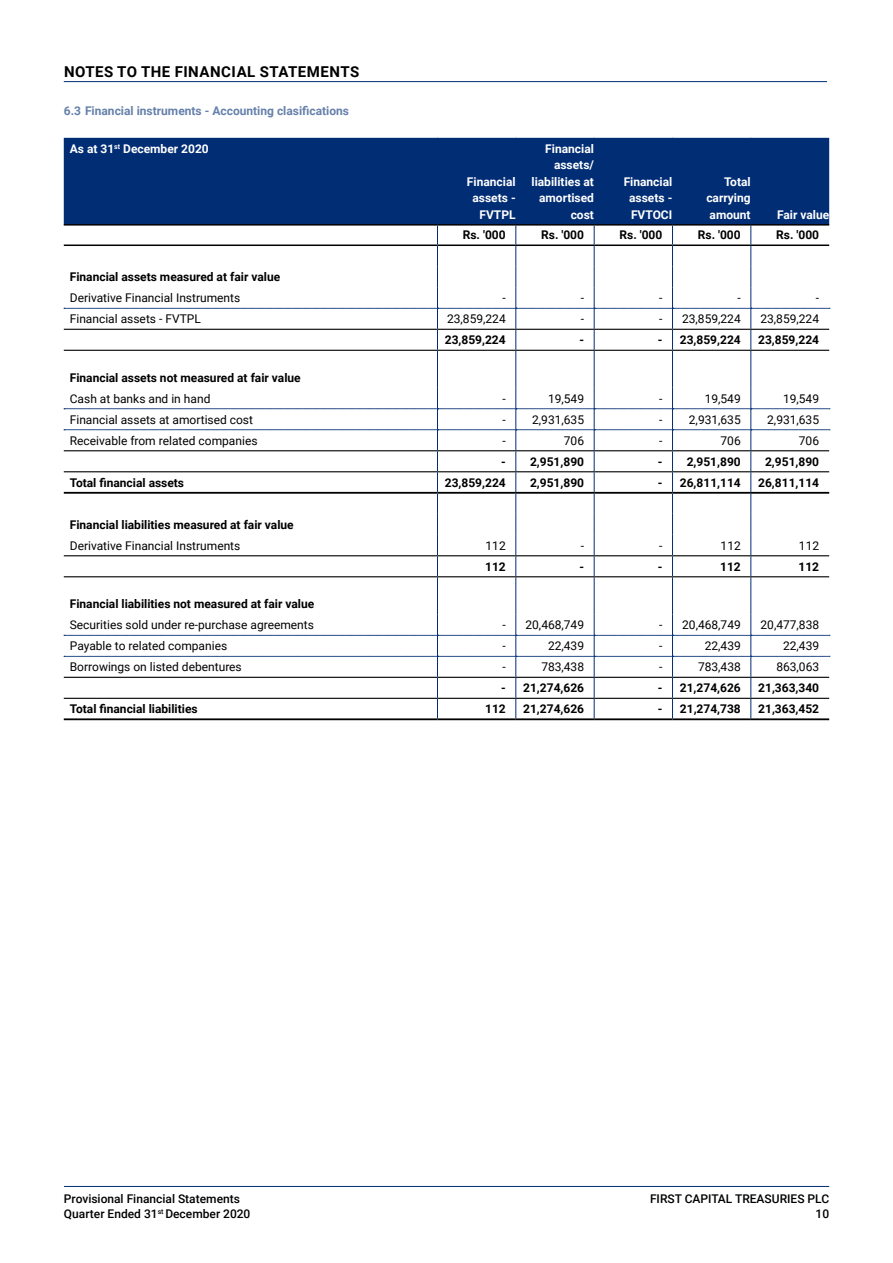
<style>
.page{position:relative;width:893px;height:1263px;background:#fff}
.page>*{position:absolute;margin:0;border:0;box-sizing:border-box;transform-origin:0 0}
.t1{font:700 15px "Roboto";letter-spacing:.035em;color:#000}
.t2{font:12px "Roboto";color:#000}
.t3{font:700 12px "Roboto";color:#000}
.t4{font:700 12px/16.5px "Roboto";color:#fff;text-align:right}
.t5{font:500 12px "Roboto";color:#000}
.t6{font:700 12px "Roboto";color:#6681ab}
</style>
<div class="page">
<hr style="left:64px;top:1186px;width:765px;height:1px;background:#002d74">
<div style="left:64px;top:138px;width:765px;height:86px;background:#002d74"></div>
<hr style="left:437px;top:138px;width:1px;height:86px;background:#002d74">
<hr style="left:516px;top:138px;width:1px;height:86px;background:#002d74">
<hr style="left:594px;top:138px;width:1px;height:86px;background:#002d74">
<hr style="left:672px;top:138px;width:1px;height:86px;background:#002d74">
<hr style="left:751px;top:138px;width:1px;height:86px;background:#002d74">
<hr style="left:437px;top:351px;width:1px;height:37px;background:#002d74">
<hr style="left:516px;top:351px;width:1px;height:37px;background:#002d74">
<hr style="left:594px;top:351px;width:1px;height:37px;background:#002d74">
<hr style="left:672px;top:351px;width:1px;height:37px;background:#002d74">
<hr style="left:751px;top:351px;width:1px;height:37px;background:#002d74">
<hr style="left:437px;top:577px;width:1px;height:37px;background:#002d74">
<hr style="left:516px;top:577px;width:1px;height:37px;background:#002d74">
<hr style="left:594px;top:577px;width:1px;height:37px;background:#002d74">
<hr style="left:672px;top:577px;width:1px;height:37px;background:#002d74">
<hr style="left:751px;top:577px;width:1px;height:37px;background:#002d74">
<hr style="left:64px;top:224px;width:373px;height:2px;background:#000">
<hr style="left:437px;top:224px;width:79px;height:2px;background:#000">
<hr style="left:516px;top:224px;width:78px;height:2px;background:#000">
<hr style="left:594px;top:224px;width:78px;height:2px;background:#000">
<hr style="left:672px;top:224px;width:79px;height:2px;background:#000">
<hr style="left:751px;top:224px;width:78px;height:2px;background:#000">
<svg style="left:64px;top:226px;width:766px;height:124px"></svg>
<hr style="left:64px;top:350px;width:373px;height:1px;background:#000">
<hr style="left:437px;top:350px;width:79px;height:1px;background:#000">
<hr style="left:516px;top:350px;width:78px;height:1px;background:#000">
<hr style="left:594px;top:350px;width:78px;height:1px;background:#000">
<hr style="left:672px;top:350px;width:79px;height:1px;background:#000">
<hr style="left:751px;top:350px;width:78px;height:1px;background:#000">
<svg style="left:64px;top:388px;width:766px;height:188px"></svg>
<hr style="left:64px;top:471px;width:373px;height:1px;background:#000">
<hr style="left:437px;top:471px;width:79px;height:1px;background:#000">
<hr style="left:516px;top:471px;width:78px;height:1px;background:#000">
<hr style="left:594px;top:471px;width:78px;height:1px;background:#000">
<hr style="left:672px;top:471px;width:79px;height:1px;background:#000">
<hr style="left:751px;top:471px;width:78px;height:1px;background:#000">
<hr style="left:64px;top:492px;width:373px;height:2px;background:#000">
<hr style="left:437px;top:492px;width:79px;height:2px;background:#000">
<hr style="left:516px;top:492px;width:78px;height:2px;background:#000">
<hr style="left:594px;top:492px;width:78px;height:2px;background:#000">
<hr style="left:672px;top:492px;width:79px;height:2px;background:#000">
<hr style="left:751px;top:492px;width:78px;height:2px;background:#000">
<hr style="left:64px;top:576px;width:373px;height:1px;background:#000">
<hr style="left:437px;top:576px;width:79px;height:1px;background:#000">
<hr style="left:516px;top:576px;width:78px;height:1px;background:#000">
<hr style="left:594px;top:576px;width:78px;height:1px;background:#000">
<hr style="left:672px;top:576px;width:79px;height:1px;background:#000">
<hr style="left:751px;top:576px;width:78px;height:1px;background:#000">
<svg style="left:64px;top:614px;width:766px;height:104px"></svg>
<hr style="left:64px;top:698px;width:373px;height:1px;background:#000">
<hr style="left:437px;top:698px;width:79px;height:1px;background:#000">
<hr style="left:516px;top:698px;width:78px;height:1px;background:#000">
<hr style="left:594px;top:698px;width:78px;height:1px;background:#000">
<hr style="left:672px;top:698px;width:79px;height:1px;background:#000">
<hr style="left:751px;top:698px;width:78px;height:1px;background:#000">
<hr style="left:64px;top:718px;width:373px;height:2px;background:#000">
<hr style="left:437px;top:718px;width:79px;height:2px;background:#000">
<hr style="left:516px;top:718px;width:78px;height:2px;background:#000">
<hr style="left:594px;top:718px;width:78px;height:2px;background:#000">
<hr style="left:672px;top:718px;width:79px;height:2px;background:#000">
<hr style="left:751px;top:718px;width:78px;height:2px;background:#000">
<hr style="left:64px;top:81px;width:763px;height:1px;background:#002d74">
<p class="t1" style="left:64px;top:61px;width:297px">NOTES TO THE FINANCIAL STATEMENTS</p>
<p class="t6" style="left:64px;top:103px;width:287px">6.3 Financial instruments - Accounting clasifications</p>
<p class="t4" style="left:70px;top:140px;width:141px">As at 31<sup>st</sup> December 2020</p>
<p class="t4" style="left:467px;top:173px;width:50px">Financial assets -<br>FVTPL</p>
<p class="t4" style="left:531px;top:140px;width:64px">Financial assets/ liabilities at amortised cost</p>
<p class="t4" style="left:629px;top:173px;width:45px;text-align:justify;text-indent:-6px">Financial assets - FVTOCI</p>
<p class="t4" style="left:706px;top:173px;width:46px;text-align:justify;text-indent:18px">Total carrying amount</p>
<p class="t4" style="left:777px;top:206px;width:54px">Fair value</p>
<p class="t3" style="left:463px;top:227px;width:44px">Rs. '000</p>
<p class="t3" style="left:541px;top:227px;width:44px">Rs. '000</p>
<p class="t3" style="left:619px;top:227px;width:44px">Rs. '000</p>
<p class="t3" style="left:698px;top:227px;width:44px">Rs. '000</p>
<p class="t3" style="left:776px;top:227px;width:44px">Rs. '000</p>
<p class="t3" style="left:70px;top:269px;width:212px">Financial assets measured at fair value</p>
<p class="t2" style="left:70px;top:290px;width:172px">Derivative Financial Instruments</p>
<p class="t2" style="left:502px;top:290px;width:5px">-</p>
<p class="t2" style="left:581px;top:290px;width:5px">-</p>
<p class="t2" style="left:659px;top:290px;width:5px">-</p>
<p class="t2" style="left:737px;top:290px;width:5px">-</p>
<p class="t2" style="left:816px;top:290px;width:5px">-</p>
<p class="t2" style="left:70px;top:311px;width:133px">Financial assets - FVTPL</p>
<p class="t2" style="left:447px;top:311px;width:60px">23,859,224</p>
<p class="t2" style="left:581px;top:311px;width:5px">-</p>
<p class="t2" style="left:659px;top:311px;width:83px">- 23,859,224</p>
<p class="t2" style="left:760px;top:311px;width:60px">23,859,224</p>
<p class="t3" style="left:445px;top:332px;width:62px">23,859,224</p>
<p class="t3" style="left:579px;top:332px;width:6px">-</p>
<p class="t3" style="left:658px;top:332px;width:85px">- 23,859,224</p>
<p class="t3" style="left:758px;top:332px;width:62px">23,859,224</p>
<p class="t3" style="left:70px;top:369px;width:232px">Financial assets not measured at fair value</p>
<p class="t2" style="left:70px;top:390px;width:142px">Cash at banks and in hand</p>
<p class="t2" style="left:502px;top:390px;width:5px">-</p>
<p class="t2" style="left:548px;top:390px;width:38px">19,549</p>
<p class="t2" style="left:659px;top:390px;width:5px">-</p>
<p class="t2" style="left:705px;top:390px;width:38px">19,549</p>
<p class="t2" style="left:783px;top:390px;width:38px">19,549</p>
<p class="t2" style="left:70px;top:411px;width:185px">Financial assets at amortised cost</p>
<p class="t2" style="left:502px;top:411px;width:83px">- 2,931,635</p>
<p class="t2" style="left:659px;top:411px;width:83px">- 2,931,635</p>
<p class="t2" style="left:767px;top:411px;width:53px">2,931,635</p>
<p class="t2" style="left:70px;top:432px;width:189px">Receivable from related companies</p>
<p class="t2" style="left:502px;top:432px;width:5px">-</p>
<p class="t2" style="left:564px;top:432px;width:22px">706</p>
<p class="t2" style="left:659px;top:432px;width:5px">-</p>
<p class="t2" style="left:721px;top:432px;width:22px">706</p>
<p class="t2" style="left:799px;top:432px;width:22px">706</p>
<p class="t3" style="left:501px;top:453px;width:84px">- 2,951,890</p>
<p class="t3" style="left:658px;top:453px;width:84px">- 2,951,890</p>
<p class="t3" style="left:765px;top:453px;width:56px">2,951,890</p>
<p class="t3" style="left:70px;top:474px;width:116px">Total financial assets</p>
<p class="t3" style="left:445px;top:474px;width:62px">23,859,224</p>
<p class="t3" style="left:530px;top:474px;width:56px">2,951,890</p>
<p class="t3" style="left:658px;top:474px;width:85px">- 26,811,114</p>
<p class="t3" style="left:758px;top:474px;width:62px">26,811,114</p>
<p class="t3" style="left:70px;top:516px;width:225px">Financial liabilities measured at fair value</p>
<p class="t2" style="left:70px;top:537px;width:172px">Derivative Financial Instruments</p>
<p class="t2" style="left:486px;top:537px;width:22px">112</p>
<p class="t2" style="left:581px;top:537px;width:5px">-</p>
<p class="t2" style="left:659px;top:537px;width:5px">-</p>
<p class="t2" style="left:721px;top:537px;width:22px">112</p>
<p class="t2" style="left:799px;top:537px;width:22px">112</p>
<p class="t3" style="left:485px;top:558px;width:22px">112</p>
<p class="t3" style="left:579px;top:558px;width:6px">-</p>
<p class="t3" style="left:658px;top:558px;width:6px">-</p>
<p class="t3" style="left:720px;top:558px;width:22px">112</p>
<p class="t3" style="left:798px;top:558px;width:22px">112</p>
<p class="t3" style="left:70px;top:596px;width:246px">Financial liabilities not measured at fair value</p>
<p class="t2" style="left:70px;top:617px;width:246px">Securities sold under re-purchase agreements</p>
<p class="t2" style="left:502px;top:617px;width:83px">- 20,468,749</p>
<p class="t2" style="left:659px;top:617px;width:83px">- 20,468,749</p>
<p class="t2" style="left:760px;top:617px;width:60px">20,477,838</p>
<p class="t2" style="left:70px;top:638px;width:159px">Payable to related companies</p>
<p class="t2" style="left:502px;top:638px;width:5px">-</p>
<p class="t2" style="left:548px;top:638px;width:38px">22,439</p>
<p class="t2" style="left:659px;top:638px;width:5px">-</p>
<p class="t2" style="left:705px;top:638px;width:38px">22,439</p>
<p class="t2" style="left:783px;top:638px;width:38px">22,439</p>
<p class="t2" style="left:70px;top:659px;width:173px">Borrowings on listed debentures</p>
<p class="t2" style="left:502px;top:659px;width:5px">-</p>
<p class="t2" style="left:541px;top:659px;width:44px">783,438</p>
<p class="t2" style="left:659px;top:659px;width:5px">-</p>
<p class="t2" style="left:698px;top:659px;width:44px">783,438</p>
<p class="t2" style="left:776px;top:659px;width:44px">863,063</p>
<p class="t3" style="left:501px;top:680px;width:85px">- 21,274,626</p>
<p class="t3" style="left:658px;top:680px;width:85px">- 21,274,626</p>
<p class="t3" style="left:758px;top:680px;width:62px">21,363,340</p>
<p class="t3" style="left:70px;top:701px;width:129px">Total financial liabilities</p>
<p class="t3" style="left:485px;top:701px;width:22px">112</p>
<p class="t3" style="left:523px;top:701px;width:62px">21,274,626</p>
<p class="t3" style="left:658px;top:701px;width:85px">- 21,274,738</p>
<p class="t3" style="left:758px;top:701px;width:62px">21,363,452</p>
<p class="t5" style="left:64px;top:1191px;width:177px">Provisional Financial Statements</p>
<p class="t5" style="left:650px;top:1191px;width:181px">FIRST CAPITAL TREASURIES PLC</p>
<p class="t5" style="left:64px;top:1206px;width:188px">Quarter Ended 31<sup>st</sup> December 2020</p>
<p class="t5" style="left:815px;top:1206px;width:15px">10</p>
</div>
